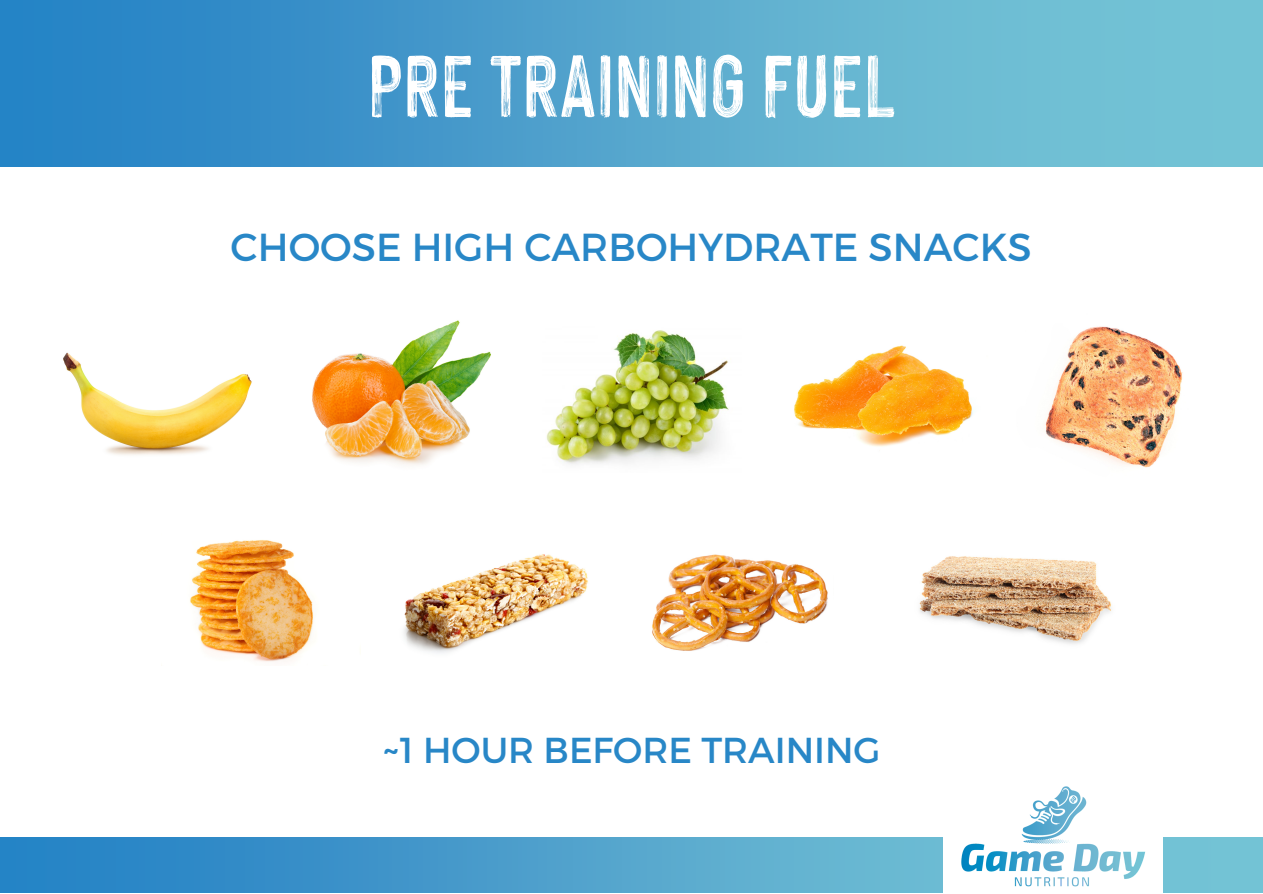
<style>
.page{position:relative;width:1263px;height:894px;background:#fff}
.page>*{position:absolute;margin:0;border:0;box-sizing:border-box;transform-origin:0 0}
.t1{font:96px "Hackney Personal Use Only";color:#fff}
.t2{font:39px "Montserrat";color:#2887c7}
.t3{font:36px "Montserrat";color:#2887c7}
</style>
<div class="page">
<img style="left:0;top:837px;width:1263px;height:55px">
<img style="left:0;top:0;width:1263px;height:166px">
<img style="left:943px;top:786px;width:219px;height:106px">
<img style="left:546px;top:330px;width:183px;height:134px">
<img style="left:652px;top:554px;width:176px;height:97px">
<img style="left:63px;top:352px;width:189px;height:103px">
<img style="left:312px;top:320px;width:179px;height:145px">
<img style="left:190px;top:540px;width:124px;height:122px">
<img style="left:404px;top:554px;width:184px;height:99px">
<img style="left:794px;top:345px;width:180px;height:102px">
<img style="left:919px;top:556px;width:193px;height:88px">
<img style="left:1045px;top:326px;width:138px;height:142px">
<p class="t1" style="left:368px;top:21px;width:530px">PRETRAININGFUEL</p>
<p class="t2" style="left:231px;top:222px;width:803px">CHOOSE HIGH CARBOHYDRATE SNACKS</p>
<p class="t3" style="left:382px;top:726px;width:500px">~1 HOUR BEFORE TRAINING</p>
</div>
